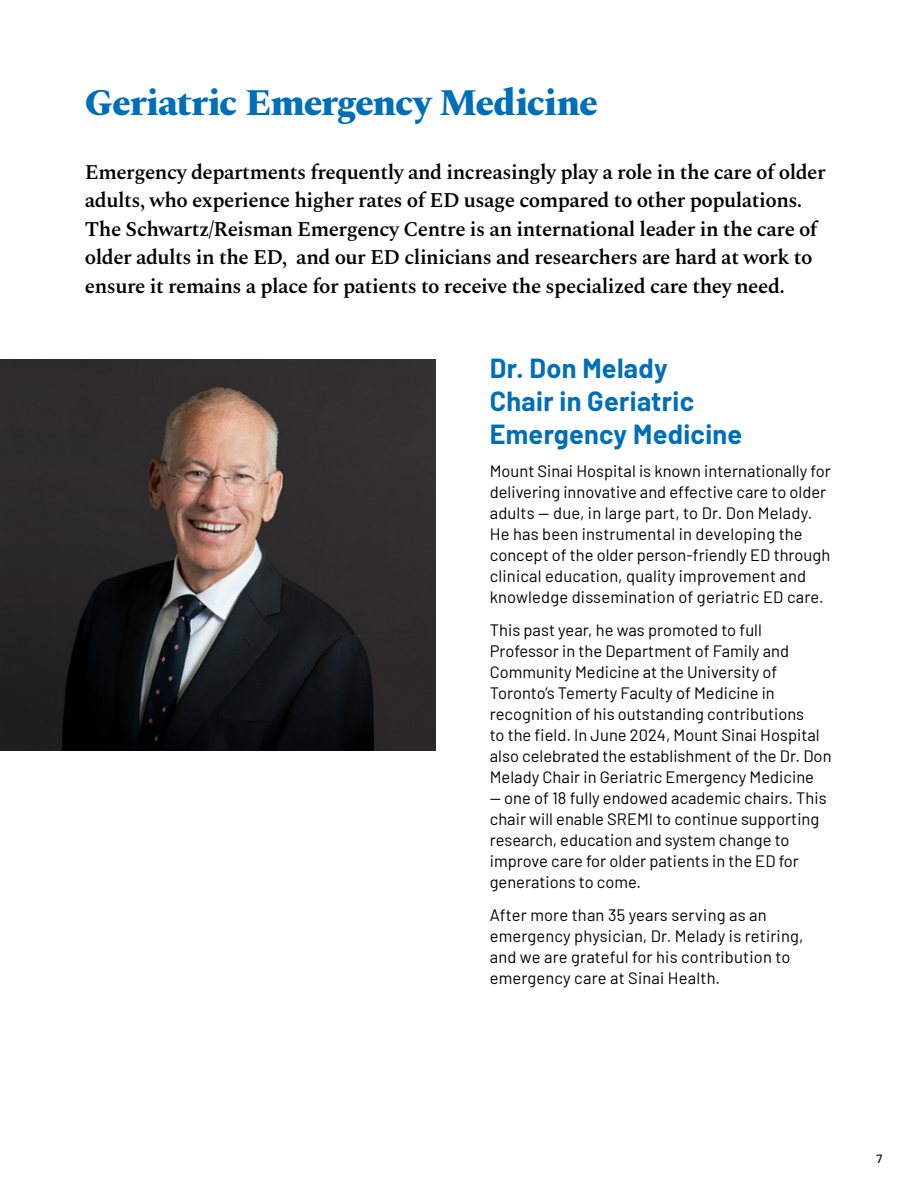
<style>
.page{position:relative;width:918px;height:1188px;background:#fff}
.page>*{position:absolute;margin:0;border:0;box-sizing:border-box;transform-origin:0 0}
.H1_Spectral_28pt{font:800 37.5px "Spectral";letter-spacing:-.035em;color:#006fb9}
.Text_1{font:700 27px/33px "Barlow";letter-spacing:.01em;color:#006fb9}
.Deck_-_Spectral_14pt{font:600 21px/28.5px "Spectral";letter-spacing:-.025em;color:#000}
.Text_1-2{font:16.5px/21px "Barlow";color:#000}
.t1{font:500 12px "Barlow";color:#000}
</style>
<div class="page">
<img style="left:0;top:359px;width:436px;height:392px">
<p class="H1_Spectral_28pt" style="left:85px;top:76px;width:514px">Geriatric Emergency Medicine</p>
<p class="Deck_-_Spectral_14pt" style="left:85px;top:156px;width:742px">Emergency departments frequently and increasingly play a role in the care of older adults, who experience higher rates of ED usage compared to other populations.<br>The Schwartz/Reisman Emergency Centre is an international leader in the care of older adults in the ED, and our ED clinicians and researchers are hard at work to ensure it remains a place for patients to receive the specialized care they need.</p>
<p class="Text_1" style="left:490px;top:350px;width:254px">Dr. Don Melady<br>Chair in Geriatric<br>Emergency Medicine</p>
<p class="Text_1-2" style="left:490px;top:459px;width:342px">Mount Sinai Hospital is known internationally for delivering innovative and effective care to older adults — due, in large part, to Dr. Don Melady.<br>He has been instrumental in developing the concept of the older person-friendly ED through clinical education, quality improvement and knowledge dissemination of geriatric ED care.</p>
<p class="Text_1-2" style="left:490px;top:618px;width:343px">This past year, he was promoted to full Professor in the Department of Family and Community Medicine at the University of Toronto’s Temerty Faculty of Medicine in recognition of his outstanding contributions<br>to the field. In June 2024, Mount Sinai Hospital also celebrated the establishment of the Dr. Don Melady Chair in Geriatric Emergency Medicine</p>
<p class="Text_1-2" style="left:490px;top:786px;width:338px">— one of 18 fully endowed academic chairs. This chair will enable SREMI to continue supporting research, education and system change to improve care for older patients in the ED for generations to come.</p>
<p class="Text_1-2" style="left:490px;top:903px;width:315px">After more than 35 years serving as an emergency physician, Dr. Melady is retiring, and we are grateful for his contribution to emergency care at Sinai Health.</p>
<p class="t1" style="left:876px;top:1152px;width:7px">7</p>
</div>
